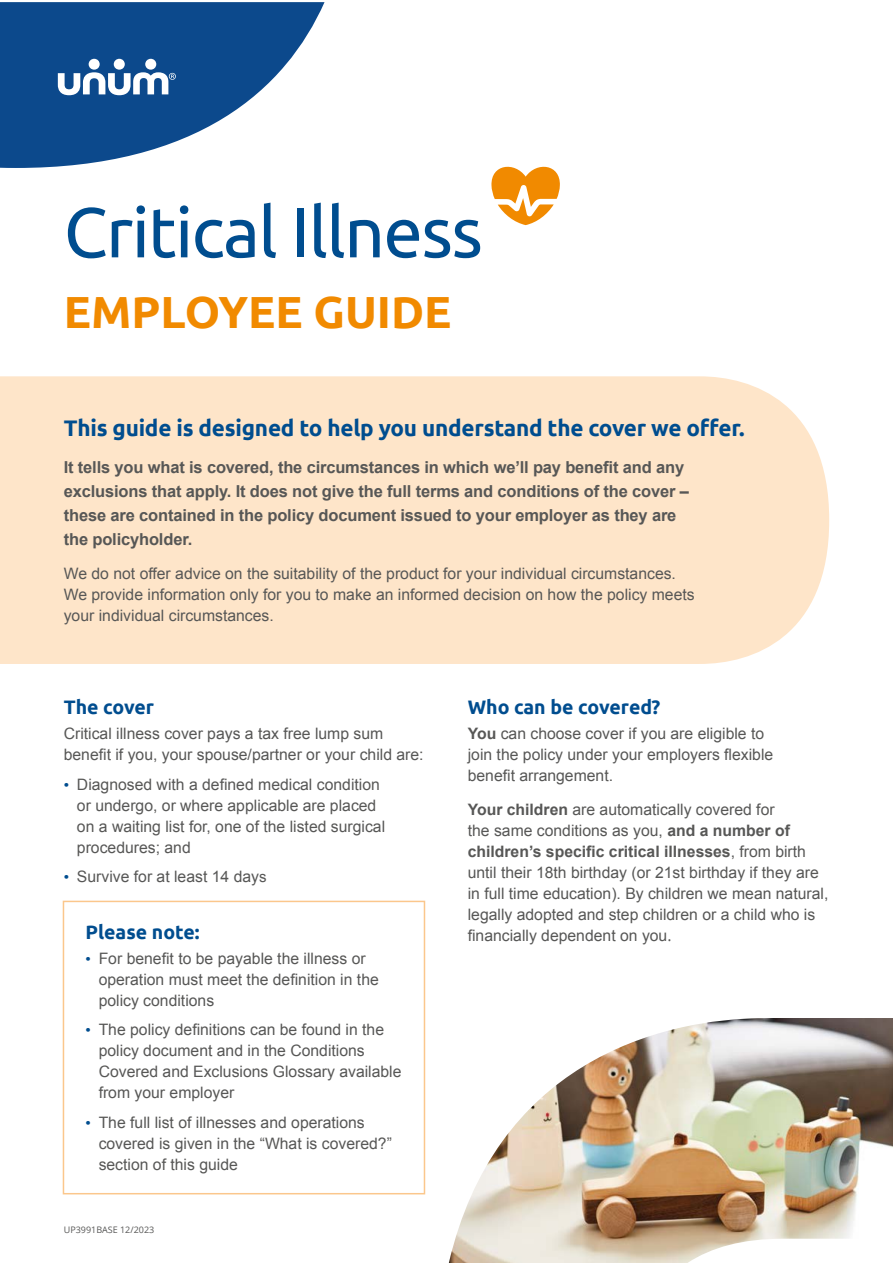
<style>
.page{position:relative;width:893px;height:1263px;background:#fff}
.page>*{position:absolute;margin:0;border:0;box-sizing:border-box;transform-origin:0 0}
.t1{font:70.5px "Ubuntu";letter-spacing:-.02em;color:#004d8f}
.t2{font:700 45px "Ubuntu";color:#f18a00}
.t3{font:700 22.5px "Ubuntu";letter-spacing:-.01em;color:#004d8f}
.t4{font:700 19.5px "Ubuntu";color:#004d8f}
.t5{font:700 16.5px/24px "Arial";letter-spacing:-.01em;color:#575756}
.t6{font:15.75px/21px "Arial";color:#575756}
.t7{font:9px "Open Sans";color:#575756}
.s1{font-family:"Ubuntu";font-size:15px;color:#004d8f}
.s2{font-size:15px}
.s3{font-weight:700}
.s4{font-family:"Open Sans"}
</style>
<div class="page">
<div style="left:0;top:376px;width:829px;height:288px;background:#fee5c9"></div>
<svg style="left:491px;top:166px;width:69px;height:59px"></svg>
<img style="left:449px;top:1018px;width:444px;height:245px">
<div style="left:63px;top:901px;width:362px;height:293px;border:2px solid #fbc78c"></div>
<svg style="left:0;top:2px;width:325px;height:166px;fill:#0c498c"></svg>
<div style="left:89px;top:59px;width:11px;height:11px;background:#fff;border-radius:50%"></div>
<div style="left:114px;top:59px;width:11px;height:11px;background:#fff;border-radius:50%"></div>
<div style="left:145px;top:59px;width:11px;height:11px;background:#fff;border-radius:50%"></div>
<svg style="left:58px;top:72px;width:118px;height:23px"></svg>
<h1 class="t1" style="left:64px;top:189px;width:421px">Critical Illness</h1>
<h2 class="t2" style="left:64px;top:285px;width:389px">EMPLOYEE GUIDE</h2>
<h3 class="t3" style="left:64px;top:415px;width:682px">This guide is designed to help you understand the cover we offer.</h3>
<p class="t5" style="left:64px;top:456px;width:627px">It tells you what is covered, the circumstances in which we’ll pay benefit and any exclusions that apply. It does not give the full terms and conditions of the cover – these are contained in the policy document issued to your employer as they are the policyholder.</p>
<p class="t6" style="left:64px;top:563px;width:632px">We do not offer advice on the suitability of the product for your individual circumstances.<br>We provide information only for you to make an informed decision on how the policy meets your individual circumstances.</p>
<p class="t4" style="left:64px;top:695px;width:92px">The cover</p>
<p class="t6" style="left:64px;top:723px;width:361px">Critical illness cover pays a tax free lump sum benefit if you, your spouse/partner or your child are:</p>
<p class="t6" style="left:77px;top:774px;width:310px;text-indent:-13px"><span class="s1">•</span> Diagnosed with a defined medical condition or undergo, or where applicable are placed on a waiting list for, one of the listed surgical procedures; and</p>
<p class="t6" style="left:64px;top:866px;width:204px"><span class="s1">•</span> Survive for at least 14 day<span class="s2">s</span></p>
<p class="t4" style="left:85px;top:920px;width:116px">Please note:</p>
<p class="t6" style="left:99px;top:948px;width:282px;text-indent:-13px"><span class="s1">•</span> For benefit to be payable the illness or operation must meet the definition in the policy conditions</p>
<p class="t6" style="left:99px;top:1019px;width:304px;text-indent:-13px"><span class="s1">•</span> The policy definitions can be found in the policy document and in the Conditions Covered and Exclusions Glossary available from your employer</p>
<p class="t6" style="left:99px;top:1112px;width:295px;text-indent:-13px"><span class="s1">•</span> The full list of illnesses and operations covered is given in the “What is covered?” section of this guide</p>
<p class="t7" style="left:64px;top:1223px;width:92px">UP3991BASE 12/2023</p>
<p class="t4" style="left:468px;top:695px;width:194px">Who can be covered?</p>
<p class="t6" style="left:468px;top:723px;width:307px"><span class="s3">You</span> can choose cover if you are eligible to join the policy under your employers flexible benefit arrangement.</p>
<p class="t6" style="left:468px;top:799px;width:362px"><span class="s3">Your children</span> are automatically covered for<br>the same conditions as you, <span class="s3">and a number of children’s specific critical illnesses</span>, from birth until their 18th birthday (or 21st birthday if they are in full time education). By children we mean natural, legally adopted and step children or a child who is financially dependent on you<span class="s4">.</span></p>
</div>
